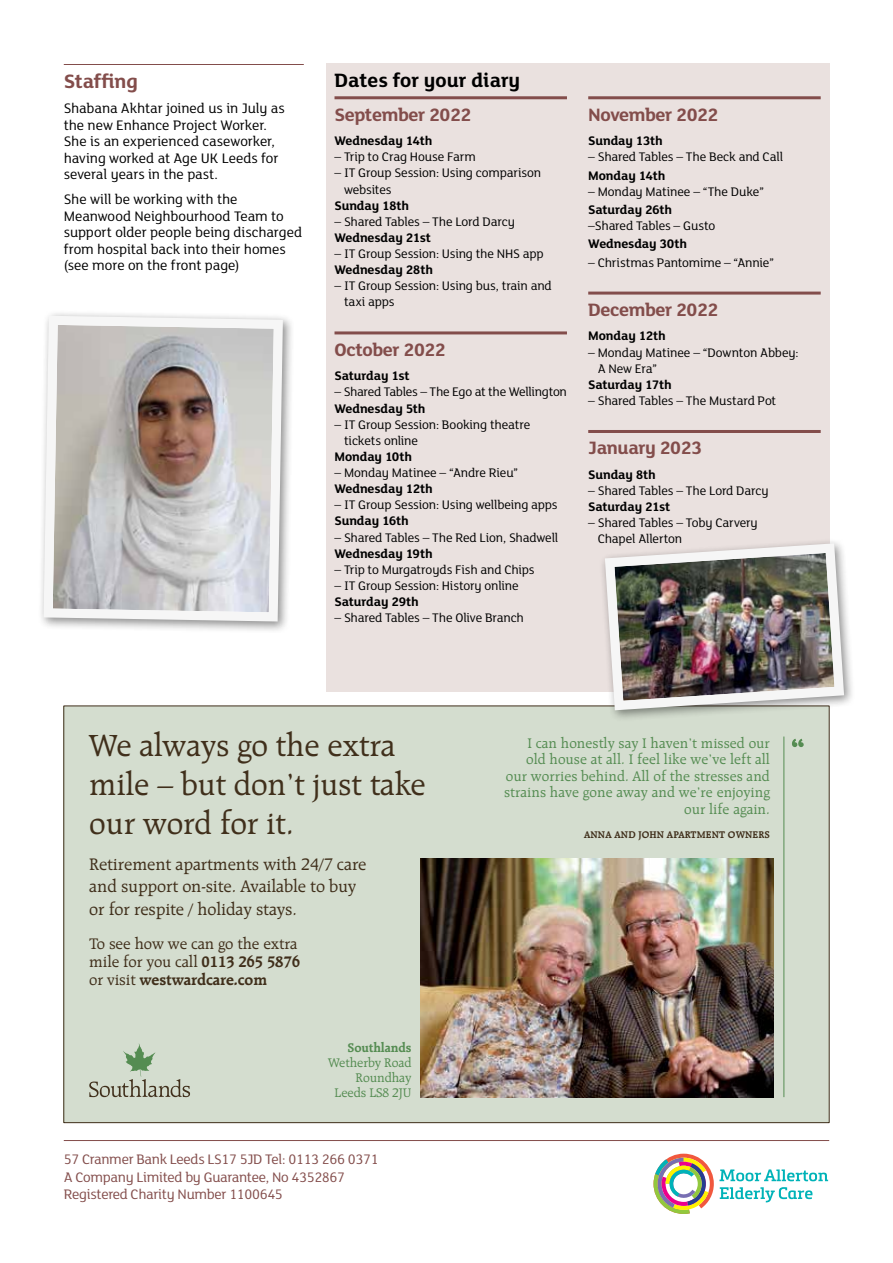
<style>
.page{position:relative;width:893px;height:1263px;background:#fff}
.page>*{position:absolute;margin:0;border:0;box-sizing:border-box;transform-origin:0 0}
.t1{font:33px/39px "Raleigh BT";letter-spacing:-.01em;color:#402f1b}
.t2{font:700 21px "FS Lola";color:#000}
.t3{font:700 21px "FS Lola";letter-spacing:-.01em;color:#834d4b}
.t4{font:700 19.5px "FS Lola";letter-spacing:-.02em;color:#834d4b}
.t5{font:18px/22.5px "Raleigh BT";letter-spacing:-.01em;color:#402f1b}
.t6{font:16.5px/18px "Raleigh BT";letter-spacing:-.01em;color:#402f1b}
.t7{font:15px/16.5px "FS Lola";letter-spacing:-.005em;color:#000}
.t8{font:15px/16.5px "Raleigh BT";color:#558c52;text-align:right}
.t9{font:15px/17.2px "FS Lola";letter-spacing:-.02em;color:#834d4b}
.t10{font:13.5px/16px "FS Lola";letter-spacing:-.015em;color:#000}
.t11{font:700 13.5px "FS Lola";letter-spacing:-.01em;color:#000}
.t12{font:13.5px/15px "Raleigh BT";letter-spacing:-.01em;color:#558c52;text-align:right}
.t13{font:700 13.5px "Raleigh BT";letter-spacing:-.01em;color:#558c52}
.t14{font:700 10.5px "Raleigh BT";letter-spacing:.01em;color:#402f1b}
.s1{font-weight:700}
</style>
<div class="page">
<hr style="left:64px;top:1140px;width:765px;height:1px;background:#834d4b">
<svg style="left:653px;top:1154px;width:175px;height:60px"></svg>
<div style="left:64px;top:706px;width:765px;height:417px;background:#d4ddcf"></div>
<img style="left:421px;top:858px;width:352px;height:239px">
<svg style="left:792px;top:739px;width:12px;height:8px"></svg>
<hr style="left:783px;top:736px;width:1px;height:361px;background:#558c52">
<svg style="left:89px;top:1043px;width:101px;height:54px"></svg>
<hr style="left:64px;top:64px;width:240px;height:1px;background:#834d4b">
<div style="left:326px;top:64px;width:503px;height:628px;background:#eae1df"></div>
<hr style="left:334px;top:96px;width:233px;height:3px;background:#834d4b">
<hr style="left:334px;top:331px;width:233px;height:3px;background:#834d4b">
<hr style="left:588px;top:96px;width:233px;height:3px;background:#834d4b">
<hr style="left:588px;top:292px;width:233px;height:3px;background:#834d4b">
<hr style="left:588px;top:430px;width:233px;height:3px;background:#834d4b">
<div style="left:38px;top:310px;width:257px;height:323px;background:#000;opacity:.45"></div>
<svg style="left:39px;top:311px;width:248px;height:315px"></svg>
<div style="left:599px;top:537px;width:257px;height:185px;background:#000;opacity:.45"></div>
<img style="left:600px;top:539px;width:249px;height:176px">
<h2 class="t3" style="left:64px;top:69px;width:76px">Staffing</h2>
<p class="t7" style="left:64px;top:101px;width:223px">Shabana Akhtar joined us in July as the new Enhance Project Worker.<br>She is an experienced caseworker, having worked at Age UK Leeds for several years in the past.</p>
<p class="t7" style="left:64px;top:192px;width:240px">She will be working with the<br>Meanwood Neighbourhood Team to support older people being discharged from hospital back into their homes (see more on the front page)</p>
<h2 class="t2" style="left:334px;top:69px;width:187px">Dates for your diary</h2>
<h3 class="t4" style="left:334px;top:103px;width:138px">September 2022</h3>
<p class="t11" style="left:334px;top:133px;width:99px">Wednesday 14th</p>
<p class="t10" style="left:334px;top:150px;width:143px">– Trip to Crag House Farm</p>
<p class="t10" style="left:344px;top:166px;width:199px;text-indent:-10px">– IT Group Session: Using comparison websites</p>
<p class="t11" style="left:334px;top:197px;width:76px">Sunday 18th</p>
<p class="t10" style="left:334px;top:214px;width:182px">– Shared Tables – The Lord Darcy</p>
<p class="t11" style="left:334px;top:230px;width:98px">Wednesday 21st</p>
<p class="t10" style="left:334px;top:246px;width:211px">– IT Group Session: Using the NHS app</p>
<p class="t11" style="left:334px;top:262px;width:100px">Wednesday 28th</p>
<p class="t10" style="left:344px;top:278px;width:209px;text-indent:-10px">– IT Group Session: Using bus, train and taxi apps</p>
<h3 class="t4" style="left:334px;top:338px;width:113px">October 2022</h3>
<p class="t11" style="left:334px;top:368px;width:77px">Saturday 1st</p>
<p class="t10" style="left:334px;top:385px;width:234px">– Shared Tables – The Ego at the Wellington</p>
<p class="t11" style="left:334px;top:400px;width:92px">Wednesday 5th</p>
<p class="t10" style="left:344px;top:417px;width:188px;text-indent:-10px">– IT Group Session: Booking theatre tickets online</p>
<p class="t11" style="left:334px;top:449px;width:79px">Monday 10th</p>
<p class="t10" style="left:334px;top:465px;width:185px">– Monday Matinee – “Andre Rieu”</p>
<p class="t11" style="left:334px;top:481px;width:100px">Wednesday 12th</p>
<p class="t10" style="left:334px;top:498px;width:225px">– IT Group Session: Using wellbeing apps</p>
<p class="t11" style="left:334px;top:513px;width:76px">Sunday 16th</p>
<p class="t10" style="left:334px;top:530px;width:225px">– Shared Tables – The Red Lion, Shadwell</p>
<p class="t11" style="left:334px;top:545px;width:100px">Wednesday 19th</p>
<p class="t10" style="left:334px;top:562px;width:202px">– Trip to Murgatroyds Fish and Chips</p>
<p class="t10" style="left:334px;top:578px;width:186px">– IT Group Session: History online</p>
<p class="t11" style="left:334px;top:594px;width:86px">Saturday 29th</p>
<p class="t10" style="left:334px;top:610px;width:191px">– Shared Tables – The Olive Branch</p>
<h3 class="t4" style="left:588px;top:103px;width:132px">November 2022</h3>
<p class="t11" style="left:588px;top:133px;width:76px">Sunday 13th</p>
<p class="t10" style="left:588px;top:150px;width:196px">– Shared Tables – The Beck and Call</p>
<p class="t11" style="left:588px;top:167px;width:79px">Monday 14th</p>
<p class="t10" style="left:588px;top:184px;width:177px">– Monday Matinee – “The Duke”</p>
<p class="t11" style="left:588px;top:202px;width:85px">Saturday 26th</p>
<p class="t10" style="left:588px;top:218px;width:129px">–Shared Tables – Gusto</p>
<p class="t11" style="left:588px;top:236px;width:100px">Wednesday 30th</p>
<p class="t10" style="left:588px;top:255px;width:187px">– Christmas Pantomime – “Annie”</p>
<h3 class="t4" style="left:588px;top:298px;width:132px">December 2022</h3>
<p class="t11" style="left:588px;top:328px;width:79px">Monday 12th</p>
<p class="t10" style="left:598px;top:345px;width:202px;text-indent:-10px">– Monday Matinee – “Downton Abbey:<br>A New Era”</p>
<p class="t11" style="left:588px;top:377px;width:85px">Saturday 17th</p>
<p class="t10" style="left:588px;top:393px;width:190px">– Shared Tables – The Mustard Pot</p>
<h3 class="t4" style="left:588px;top:437px;width:115px">January 2023</h3>
<p class="t11" style="left:588px;top:467px;width:69px">Sunday 8th</p>
<p class="t10" style="left:588px;top:483px;width:182px">– Shared Tables – The Lord Darcy</p>
<p class="t11" style="left:588px;top:499px;width:84px">Saturday 21st</p>
<p class="t10" style="left:598px;top:515px;width:162px;text-indent:-10px">– Shared Tables – Toby Carvery<br>Chapel Allerton</p>
<h1 class="t1" style="left:89px;top:726px;width:338px">We always go the extra mile – but don’t just take our word for it.</h1>
<h3 class="t5" style="left:89px;top:853px;width:279px">Retirement apartments with 24/7 care and support on-site. Available to buy or for respite / holiday stays.</h3>
<p class="t6" style="left:89px;top:934px;width:212px">To see how we can go the extra mile for you call <span class="s1">0113 265 5876 </span>or visit <span class="s1">westwardcare.com</span></p>
<p class="t13" style="left:347px;top:1039px;width:66px">Southlands</p>
<p class="t12" style="left:328px;top:1055px;width:85px">Wetherby Road<br>Roundhay<br>Leeds LS8 2JU</p>
<p class="t9" style="left:64px;top:1151px;width:316px">57 Cranmer Bank Leeds LS17 5JD Tel: 0113 266 0371<br>A Company Limited by Guarantee, No 4352867<br>Registered Charity Number 1100645</p>
<p class="t8" style="left:504px;top:735px;width:267px">I can honestly say I haven’t missed our old house at all. I feel like we’ve left all our worries behind. All of the stresses and strains have gone away and we’re enjoying our life again.</p>
<p class="t14" style="left:584px;top:828px;width:187px">ANNA AND JOHN APARTMENT OWNERS</p>
</div>
